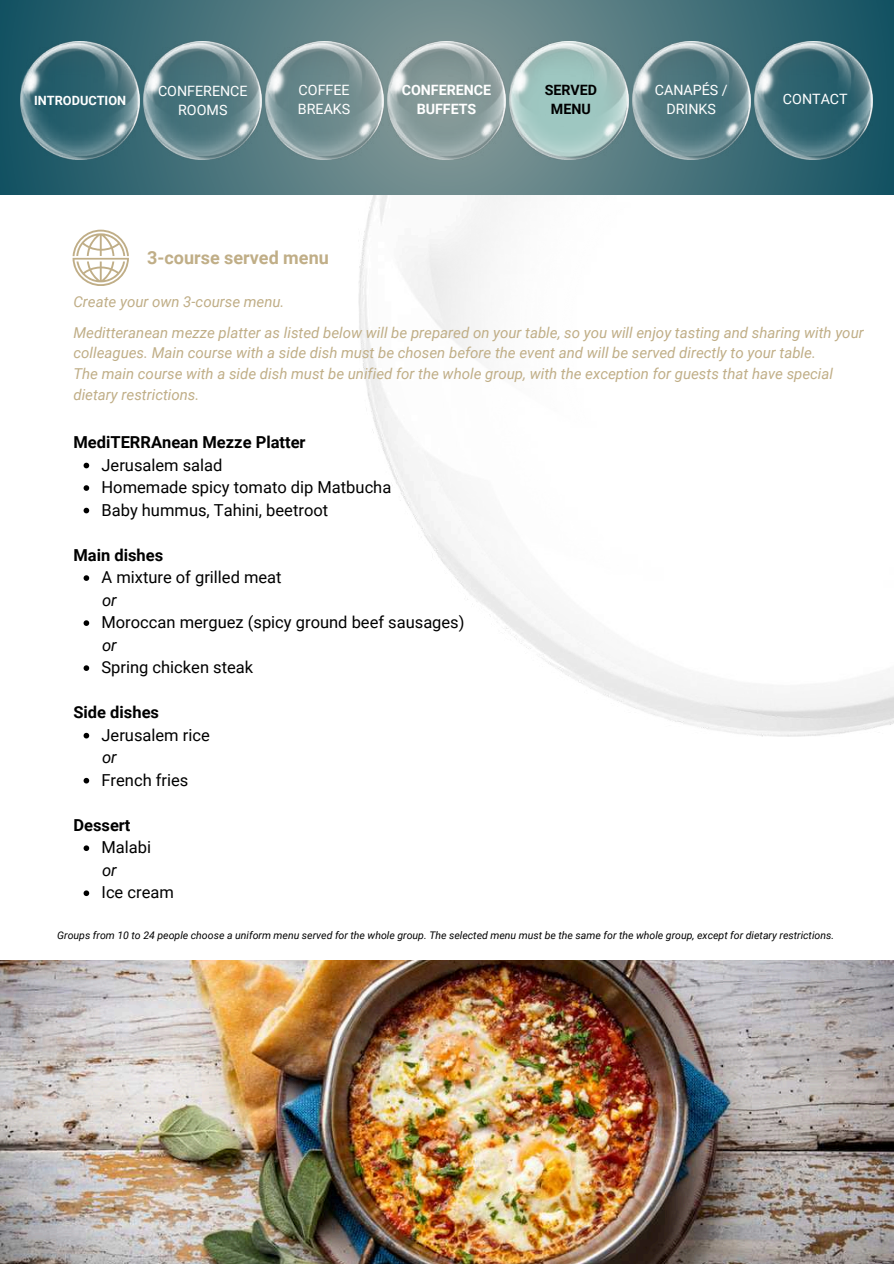
<style>
.page{position:relative;width:894px;height:1264px;background:#fff}
.page>*{position:absolute;margin:0;border:0;box-sizing:border-box;transform-origin:0 0}
.t1{font:700 18px "Roboto";color:#c0ae87}
.t2{font:16.5px/22.5px "Roboto";color:#000}
.t3{font:700 16.5px "Roboto";color:#000}
.t4{font:italic 16.5px "Roboto";color:#000}
.t5{font:italic 15px/20.7px "Roboto";color:#c0ae87}
.t6{font:14.25px/19.2px "Roboto";color:#fff;text-align:center}
.t7{font:700 14.25px/19.2px "Roboto";color:#fff;text-align:center}
.t8{font:700 14.25px/19.2px "Roboto";color:#000;text-align:center}
.t9{font:700 12.75px "Roboto";color:#fff}
.t10{font:italic 10.5px "Roboto";color:#000}
</style>
<div class="page">
<img style="left:358px;top:195px;width:535px;height:541px">
<svg style="left:0;top:0;width:893px;height:195px;background:#47727b"></svg>
<img style="left:21px;top:41px;width:118px;height:118px">
<img style="left:265px;top:41px;width:118px;height:118px">
<img style="left:632px;top:41px;width:118px;height:118px">
<img style="left:509px;top:41px;width:119px;height:118px">
<img style="left:387px;top:41px;width:118px;height:118px">
<img style="left:143px;top:41px;width:118px;height:118px">
<img style="left:754px;top:41px;width:118px;height:118px">
<img style="left:0;top:960px;width:892px;height:303px">
<svg style="left:84px;top:462px;width:5px;height:6px"></svg>
<svg style="left:84px;top:485px;width:5px;height:6px"></svg>
<svg style="left:84px;top:507px;width:5px;height:6px"></svg>
<svg style="left:84px;top:575px;width:5px;height:6px"></svg>
<svg style="left:84px;top:620px;width:5px;height:6px"></svg>
<svg style="left:84px;top:665px;width:5px;height:6px"></svg>
<svg style="left:84px;top:732px;width:5px;height:6px"></svg>
<svg style="left:84px;top:777px;width:5px;height:6px"></svg>
<svg style="left:84px;top:845px;width:5px;height:6px"></svg>
<svg style="left:84px;top:890px;width:5px;height:6px"></svg>
<svg style="left:72px;top:230px;width:57px;height:56px"></svg>
<p class="t9" style="left:34px;top:91px;width:93px">INTRODUCTION</p>
<p class="t6" style="left:158px;top:81px;width:91px">CONFERENCE<br>ROOMS</p>
<p class="t6" style="left:298px;top:79px;width:54px;text-align:left">COFFEE<br>BREAKS</p>
<p class="t8" style="left:544px;top:79px;width:54px">SERVED<br>MENU</p>
<p class="t6" style="left:654px;top:79px;width:74px">CANAPÉS /<br>DRINKS</p>
<p class="t7" style="left:401px;top:80px;width:91px">CONFERENCE<br>BUFFETS</p>
<p class="t1" style="left:147px;top:245px;width:183px">3-course served menu</p>
<p class="t6" style="left:782px;top:89px;width:66px">CONTACT</p>
<p class="t5" style="left:73px;top:286px;width:791px;line-height:30.6px">Create your own 3-course menu.<br>Meditteranean mezze platter as listed below will be prepared on your table, so you will enjoy tasting and sharing with your</p>
<p class="t5" style="left:73px;top:342px;width:761px">colleagues. Main course with a side dish must be chosen before the event and will be served directly to your table.<br>The main course with a side dish must be unified for the whole group, with the exception for guests that have special dietary restrictions.</p>
<p class="t3" style="left:73px;top:430px;width:234px">MediTERRAnean Mezze Platter</p>
<p class="t2" style="left:101px;top:453px;width:291px">Jerusalem salad<br>Homemade spicy tomato dip Matbucha<br>Baby hummus, Tahini, beetroot</p>
<p class="t3" style="left:73px;top:543px;width:91px">Main dishes</p>
<p class="t2" style="left:101px;top:565px;width:182px">A mixture of grilled meat</p>
<p class="t4" style="left:102px;top:588px;width:16px">or</p>
<p class="t2" style="left:101px;top:610px;width:364px">Moroccan merguez (spicy ground beef sausages)</p>
<p class="t4" style="left:102px;top:633px;width:16px">or</p>
<p class="t2" style="left:101px;top:655px;width:153px">Spring chicken steak</p>
<p class="t3" style="left:73px;top:700px;width:87px">Side dishes</p>
<p class="t2" style="left:101px;top:723px;width:110px">Jerusalem rice</p>
<p class="t4" style="left:102px;top:745px;width:16px">or</p>
<p class="t2" style="left:101px;top:768px;width:88px">French fries</p>
<p class="t3" style="left:73px;top:813px;width:59px">Dessert</p>
<p class="t2" style="left:101px;top:835px;width:51px">Malabi</p>
<p class="t4" style="left:102px;top:858px;width:16px">or</p>
<p class="t2" style="left:101px;top:880px;width:74px">Ice cream</p>
<p class="t10" style="left:57px;top:928px;width:778px">Groups from 10 to 24 people choose a uniform menu served for the whole group. The selected menu must be the same for the whole group, except for dietary restrictions.</p>
</div>
